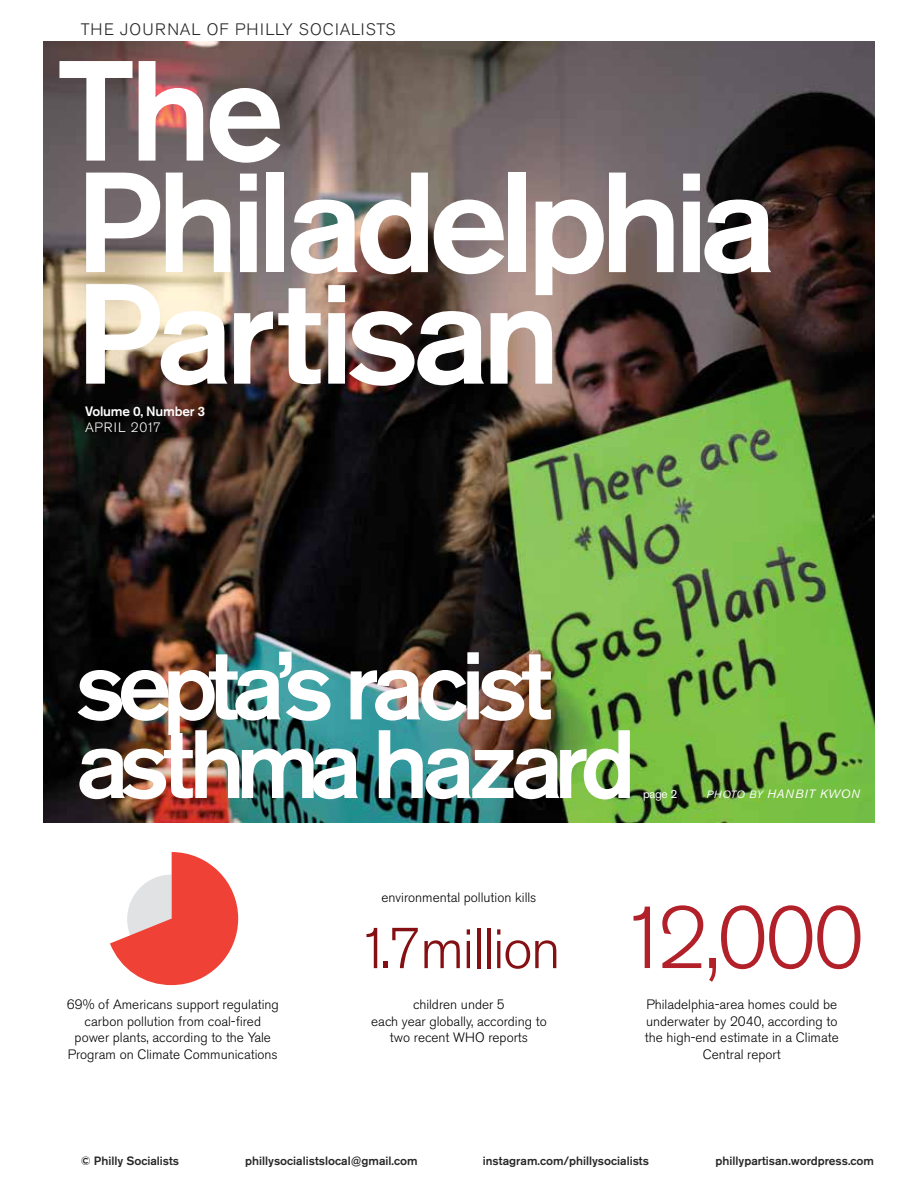
<style>
.page{position:relative;width:918px;height:1188px;background:#fff}
.page>*{position:absolute;margin:0;border:0;box-sizing:border-box;transform-origin:0 0}
.t1{font:500 141px/111.6px "Akzidenz Grotesk BE";letter-spacing:-.06em;color:#fff}
.t2{font:500 96px/78.6px "Akzidenz Grotesk BE";letter-spacing:-.06em;color:#fff}
.t3{font:300 57px "Akzidenz Grotesk BE";letter-spacing:-.03em;color:#841013}
.t4{font:300 16.5px "Akzidenz Grotesk BE";letter-spacing:.07em;color:#292829}
.t5{font:300 13.5px/16.5px "Akzidenz Grotesk BE";color:#000;text-align:center}
.t6{font:500 13.5px "Akzidenz Grotesk BE";letter-spacing:-.02em;color:#fff}
.t7{font:300 13.5px "Akzidenz Grotesk BE";letter-spacing:.05em;color:#fff}
.t8{font:500 12px "Akzidenz Grotesk BE";color:#292829}
.t9{font:italic 12px "Akzidenz Grotesk BE";letter-spacing:.06em;color:#fff}
.t10{font:12px "Akzidenz Grotesk BE";color:#fff}
.s1{font-size:10.5px}
.s2{font-size:87px;color:#b22029}
</style>
<div class="page">
<img style="left:43px;top:42px;width:832px;height:781px">
<svg style="left:110px;top:852px;width:128px;height:133px"></svg>
<p class="t4" style="left:81px;top:20px;width:316px">THE JOURNAL OF PHILLY SOCIALISTS</p>
<h1 class="t1" style="left:56px;top:55px;width:722px">The<br>Philadelphia<br>Partisan</h1>
<p class="t6" style="left:85px;top:403px;width:121px">Volume 0, Number 3</p>
<p class="t7" style="left:85px;top:420px;width:77px">APRIL 2017</p>
<h2 class="t2" style="left:75px;top:646px;width:562px">septa’s racist asthma hazard</h2>
<p class="t10" style="left:643px;top:787px;width:36px">page 2</p>
<p class="t9" style="left:706px;top:787px;width:155px"><span class="s1">PHOTO BY</span> HANBIT KWON</p>
<p class="t5" style="left:381px;top:890px;width:156px">environmental pollution kills</p>
<h3 class="t3" style="left:357px;top:916px;width:508px">1.7million <span class="s2">12,000</span></h3>
<p class="t5" style="left:67px;top:997px;width:214px">69% of Americans support regulating carbon pollution from coal-fired power plants, according to the Yale Program on Climate Communications</p>
<p class="t5" style="left:645px;top:997px;width:195px">Philadelphia-area homes could be underwater by 2040, according to the high-end estimate in a Climate<br>Central report</p>
<p class="t5" style="left:371px;top:997px;width:177px">children under 5<br>each year globally, according to two recent WHO reports</p>
<p class="t8" style="left:81px;top:1154px;width:100px">© Philly Socialists</p>
<p class="t8" style="left:245px;top:1154px;width:174px">phillysocialistslocal@gmail.com</p>
<p class="t8" style="left:483px;top:1154px;width:168px">instagram.com/phillysocialists</p>
<p class="t8" style="left:716px;top:1154px;width:160px">phillypartisan.wordpress.com</p>
</div>
